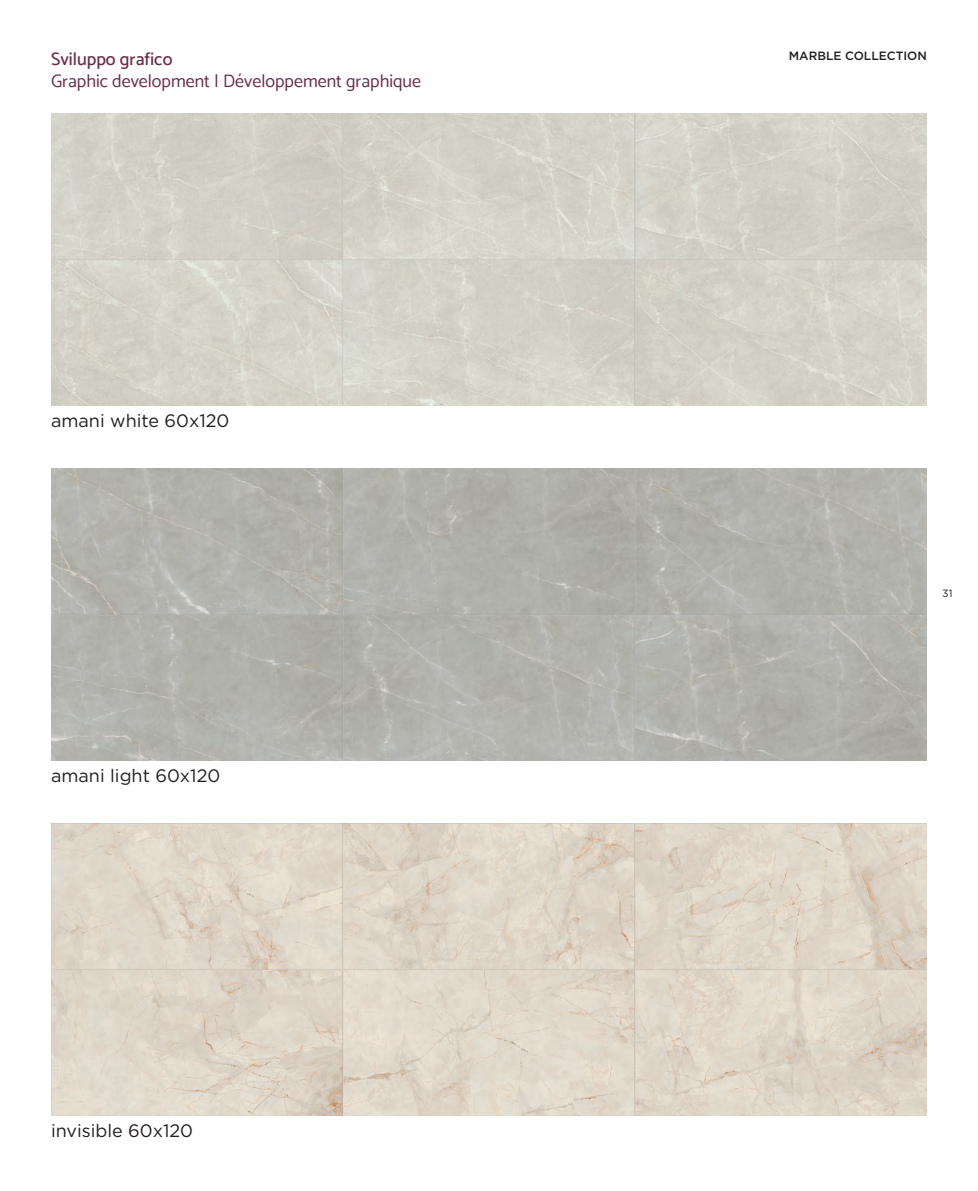
<style>
.page{position:relative;width:978px;height:1191px;background:#fff}
.page>*{position:absolute;margin:0;border:0;box-sizing:border-box;transform-origin:0 0}
.t1{font:18px "Gotham HTF";color:#231f20}
.t2{font:18px "Catamaran";color:#6d2a4b}
.t3{font:500 18px "Catamaran";color:#6d2a4b}
.t4{font:500 12px "Gotham HTF";color:#231f20}
.t5{font:10.5px "Gotham HTF";color:#231f20}
</style>
<div class="page">
<img style="left:51px;top:113px;width:876px;height:292px">
<img style="left:51px;top:468px;width:876px;height:292px">
<img style="left:51px;top:823px;width:876px;height:292px">
<p class="t3" style="left:51px;top:48px;width:123px">Sviluppo grafico</p>
<p class="t2" style="left:51px;top:70px;width:372px">Graphic development | Développement graphique</p>
<p class="t1" style="left:51px;top:411px;width:180px">amani white 60x120</p>
<p class="t1" style="left:51px;top:766px;width:171px">amani light 60x120</p>
<p class="t1" style="left:51px;top:1121px;width:144px">invisible 60x120</p>
<p class="t4" style="left:789px;top:49px;width:140px">MARBLE COLLECTION</p>
<p class="t5" style="left:942px;top:588px;width:12px">31</p>
</div>
